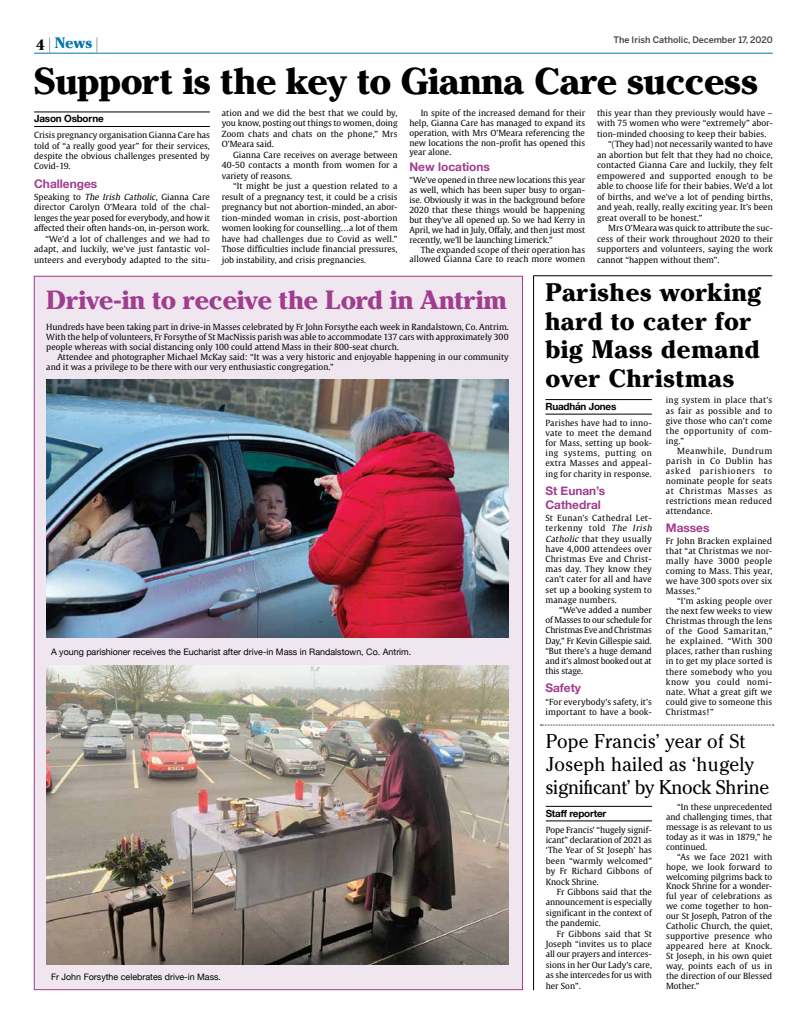
<style>
.page{position:relative;width:808px;height:1021px;background:#fff}
.page>*{position:absolute;margin:0;border:0;box-sizing:border-box;transform-origin:0 0}
.t1{font:700 expanded 39.4px "Criterion URWTOT";letter-spacing:-.01em;color:#000}
.t2{font:700 expanded 27.7px "Criterion URWTOT";letter-spacing:-.01em;color:#a03d8f}
.t3{font:700 expanded 26.7px/28.7px "Criterion URWTOT";letter-spacing:.02em;color:#000}
.t4{font:20.8px/22.8px "Criterion URWTOT";letter-spacing:.01em;color:#000}
.t5{font:700 expanded 15.9px "Criterion URWTOT";color:#0076aa}
.t6{font:700 11.9px/14.2px "Helvetica Neue";color:#a03d8f}
.t7{font:700 9.9px "Helvetica Neue";letter-spacing:-.02em;color:#000}
.t8{font:8.9px "Helvetica Neue";color:#000}
.t9{font:500 8.9px "Benton Sans";color:#414042}
.t10{font:8.4px/9.9px "Gulliver";letter-spacing:.005em;color:#000;text-align:justify}
.t11{font:8.4px "Gulliver";letter-spacing:.03em;color:#000}
.s1{color:#000}
.s2{font-family:"Helvetica LT";font-weight:400;font-stretch:normal;font-size:14.9px;color:#000}
.s3{font-family:"Helvetica LT";font-weight:400;font-stretch:normal;color:#fff}
.s4{font-style:italic}
</style>
<div class="page">
<hr style="left:34px;top:53px;width:739px;height:1px;background:#0076aa">
<div style="left:34px;top:276px;width:488px;height:713px;background:#efe6ef"></div>
<hr style="left:34px;top:112px;width:176px;height:1px;background:#000">
<hr style="left:34px;top:126px;width:176px;height:1px;background:#000">
<hr style="left:546px;top:806px;width:106px;height:1px;background:#000">
<hr style="left:546px;top:820px;width:106px;height:1px;background:#000">
<img style="left:46px;top:380px;width:463px;height:257px">
<img style="left:46px;top:665px;width:463px;height:299px">
<hr style="left:545px;top:399px;width:107px;height:1px;background:#000">
<hr style="left:545px;top:414px;width:107px;height:1px;background:#000">
<hr style="left:533px;top:276px;width:1px;height:714px;background:#000">
<svg style="left:541px;top:724px;width:233px;height:1px"></svg>
<hr style="left:533px;top:275px;width:239px;height:1px;background:#000">
<h3 class="t5" style="left:36px;top:33px;width:67px"><span class="s1">4</span> <span class="s2">|</span> News <span class="s2">|</span><span class="s3">|</span></h3>
<p class="t9" style="left:613px;top:34px;width:161px">The Irish Catholic, December 17, 2020</p>
<h1 class="t1" style="left:34px;top:57px;width:725px">Support is the key to Gianna Care success</h1>
<p class="t7" style="left:34px;top:111px;width:71px">Jason Osborne</p>
<p class="t10" style="left:34px;top:130px;width:177px;line-height:10.4px">Crisis pregnancy organisation Gianna Care has told of “a really good year” for their services, despite the obvious challenges presented by Covid-19.</p>
<h3 class="t6" style="left:34px;top:177px;width:65px">Challenges</h3>
<p class="t10" style="left:34px;top:192px;width:177px;line-height:10.4px;text-align:right">Speaking to <span class="s4">The Irish Catholic</span>, Gianna Care director Carolyn O’Meara told of the chal&shy;lenges the year posed for everybody, and how it affected their often hands-on, in-person work. “We’d a lot of challenges and we had to adapt, and luckily, we’ve just fantastic vol&shy;unteers and everybody adapted to the situ-</p>
<p class="t10" style="left:222px;top:107px;width:177px;line-height:10.5px">ation and we did the best that we could by, you know, posting out things to women, doing Zoom chats and chats on the phone,” Mrs O’Meara said.</p>
<p class="t10" style="left:222px;top:149px;width:177px;line-height:10.5px;text-indent:11px">Gianna Care receives on average between 40-50 contacts a month from women for a variety of reasons.</p>
<p class="t10" style="left:222px;top:181px;width:177px;line-height:10.5px;text-indent:11px">“It might be just a question related to a result of a pregnancy test, it could be a crisis pregnancy but not abortion-minded, an abor&shy;tion-minded woman in crisis, post-abortion women looking for counselling…a lot of them have had challenges due to Covid as well.” Those difficulties include financial pressures, job instability, and crisis pregnancies.</p>
<p class="t10" style="left:409px;top:108px;width:177px;text-indent:11px">In spite of the increased demand for their help, Gianna Care has managed to expand its operation, with Mrs O’Meara referencing the new locations the non-profit has opened this year alone.</p>
<h3 class="t6" style="left:409px;top:160px;width:82px">New locations</h3>
<p class="t10" style="left:409px;top:175px;width:177px">“We’ve opened in three new locations this year as well, which has been super busy to organ&shy;ise. Obviously it was in the background before 2020 that these things would be happening but they’ve all opened up. So we had Kerry in April, we had in July, Offaly, and then just most recently, we’ll be launching Limerick.”</p>
<p class="t10" style="left:409px;top:244px;width:177px;text-align:right">The expanded scope of their operation has allowed Gianna Care to reach more women</p>
<p class="t10" style="left:597px;top:108px;width:177px">this year than they previously would have –</p>
<p class="t10" style="left:597px;top:118px;width:177px">with 75 women who were “extremely” abor-</p>
<p class="t10" style="left:597px;top:129px;width:171px">tion-minded choosing to keep their babies.</p>
<p class="t10" style="left:608px;top:139px;width:166px">“(They had) not necessarily wanted to have</p>
<p class="t10" style="left:597px;top:150px;width:177px">an abortion but felt that they had no choice,</p>
<p class="t10" style="left:597px;top:160px;width:177px">contacted Gianna Care and luckily, they felt</p>
<p class="t11" style="left:597px;top:170px;width:177px">empowered and supported enough to be</p>
<p class="t10" style="left:597px;top:181px;width:177px">able to choose life for their babies. We’d a lot</p>
<p class="t10" style="left:597px;top:192px;width:177px">of births, and we’ve a lot of pending births,</p>
<p class="t10" style="left:597px;top:202px;width:177px">and yeah, really, really exciting year. It’s been</p>
<p class="t10" style="left:597px;top:212px;width:107px">great overall to be honest.”</p>
<p class="t10" style="left:608px;top:223px;width:166px">Mrs O’Meara was quick to attribute the suc-</p>
<p class="t10" style="left:597px;top:233px;width:177px">cess of their work throughout 2020 to their</p>
<p class="t10" style="left:597px;top:244px;width:177px">supporters and volunteers, saying the work</p>
<p class="t10" style="left:597px;top:254px;width:124px">cannot “happen without them”.</p>
<h2 class="t2" style="left:46px;top:283px;width:462px">Drive-in to receive the Lord in Antrim</h2>
<p class="t10" style="left:46px;top:322px;width:464px">Hundreds have been taking part in drive-in Masses celebrated by Fr John Forsythe each week in Randalstown, Co. Antrim.<br>With the help of volunteers, Fr Forsythe of St MacNissis parish was able to accommodate 137 cars with approximately 300 people whereas with social distancing only 100 could attend Mass in their 800-seat church.</p>
<p class="t10" style="left:46px;top:352px;width:464px;text-indent:11px">Attendee and photographer Michael McKay said: “It was a very historic and enjoyable happening in our community and it was a privilege to be there with our very enthusiastic congregation.”</p>
<p class="t8" style="left:51px;top:645px;width:362px">A young parishioner receives the Eucharist after drive-in Mass in Randalstown, Co. Antrim.</p>
<p class="t8" style="left:51px;top:970px;width:172px">Fr John Forsythe celebrates drive-in Mass.</p>
<h3 class="t3" style="left:545px;top:280px;width:218px">Parishes working hard to cater for big Mass demand over Christmas</h3>
<p class="t7" style="left:545px;top:398px;width:73px">Ruadhán Jones</p>
<p class="t10" style="left:545px;top:417px;width:108px;line-height:10.2px">Parishes have had to inno&shy;vate to meet the demand for Mass, setting up book&shy;ing systems, putting on extra Masses and appeal&shy;ing for charity in response.</p>
<h3 class="t6" style="left:545px;top:484px;width:61px">St Eunan’s<br>Cathedral</h3>
<p class="t10" style="left:545px;top:513px;width:110px;line-height:10.2px;text-align:left">St Eunan’s Cathedral Let&shy;terkenny told <span class="s4">The Irish<br>Catholic</span> that they usually have 4,000 attendees over<br>Christmas Eve and Christ&shy;mas day. They know they can’t cater for all and have set up a booking system to manage numbers.</p>
<p class="t10" style="left:545px;top:604px;width:108px;line-height:10.2px;text-indent:14px">“We’ve added a number of Masses to our schedule for Christmas Eve and Christmas Day,” Fr Kevin Gillespie said. “But there’s a huge demand and it’s almost booked out at this stage.</p>
<h3 class="t6" style="left:545px;top:681px;width:37px">Safety</h3>
<p class="t10" style="left:545px;top:696px;width:108px;line-height:10.2px">“For everybody’s safety, it’s important to have a book-</p>
<p class="t10" style="left:666px;top:395px;width:108px">ing system in place that’s as fair as possible and to give those who can’t come the opportunity of com&shy;ing.”</p>
<p class="t10" style="left:666px;top:445px;width:108px;text-indent:11px">Meanwhile, Dundrum parish in Co Dublin has asked parishioners to nominate people for seats at Christmas Masses as restrictions mean reduced attendance.</p>
<h3 class="t6" style="left:666px;top:521px;width:45px">Masses</h3>
<p class="t10" style="left:666px;top:536px;width:108px">Fr John Bracken explained that “at Christmas we nor&shy;mally have 3000 people coming to Mass. This year, we have 300 spots over six Masses.”</p>
<p class="t10" style="left:666px;top:596px;width:108px;text-indent:11px">“I’m asking people over the next few weeks to view Christmas through the lens of the Good Samaritan,” he explained. “With 300 places, rather than rushing in to get my place sorted is there somebody who you know you could nomi&shy;nate. What a great gift we could give to someone this Christmas!”</p>
<h3 class="t4" style="left:546px;top:730px;width:225px">Pope Francis’ year of St<br>Joseph hailed as ‘hugely significant’ by Knock Shrine</h3>
<p class="t7" style="left:546px;top:805px;width:62px">Staff reporter</p>
<p class="t10" style="left:546px;top:824px;width:108px;line-height:10.4px">Pope Francis’ “hugely signif&shy;icant” declaration of 2021 as ‘The Year of St Joseph’ has been “warmly welcomed” by Fr Richard Gibbons of Knock Shrine.</p>
<p class="t10" style="left:546px;top:886px;width:108px;line-height:10.4px;text-indent:11px">Fr Gibbons said that the announcement is especially significant in the context of the pandemic.</p>
<p class="t10" style="left:546px;top:928px;width:108px;line-height:10.4px;text-indent:11px">Fr Gibbons said that St Joseph “invites us to place all our prayers and interces&shy;sions in her Our Lady’s care, as she intercedes for us with her Son”.</p>
<p class="t10" style="left:666px;top:802px;width:108px;text-indent:11px">“In these unprecedented and challenging times, that message is as relevant to us today as it was in 1879,” he continued.</p>
<p class="t10" style="left:666px;top:851px;width:108px;text-indent:11px">“As we face 2021 with hope, we look forward to welcoming pilgrims back to Knock Shrine for a wonder&shy;ful year of celebrations as we come together to hon&shy;our St Joseph, Patron of the Catholic Church, the quiet, supportive presence who appeared here at Knock.<br>St Joseph, in his own quiet way, points each of us in the direction of our Blessed Mother.”</p>
</div>
